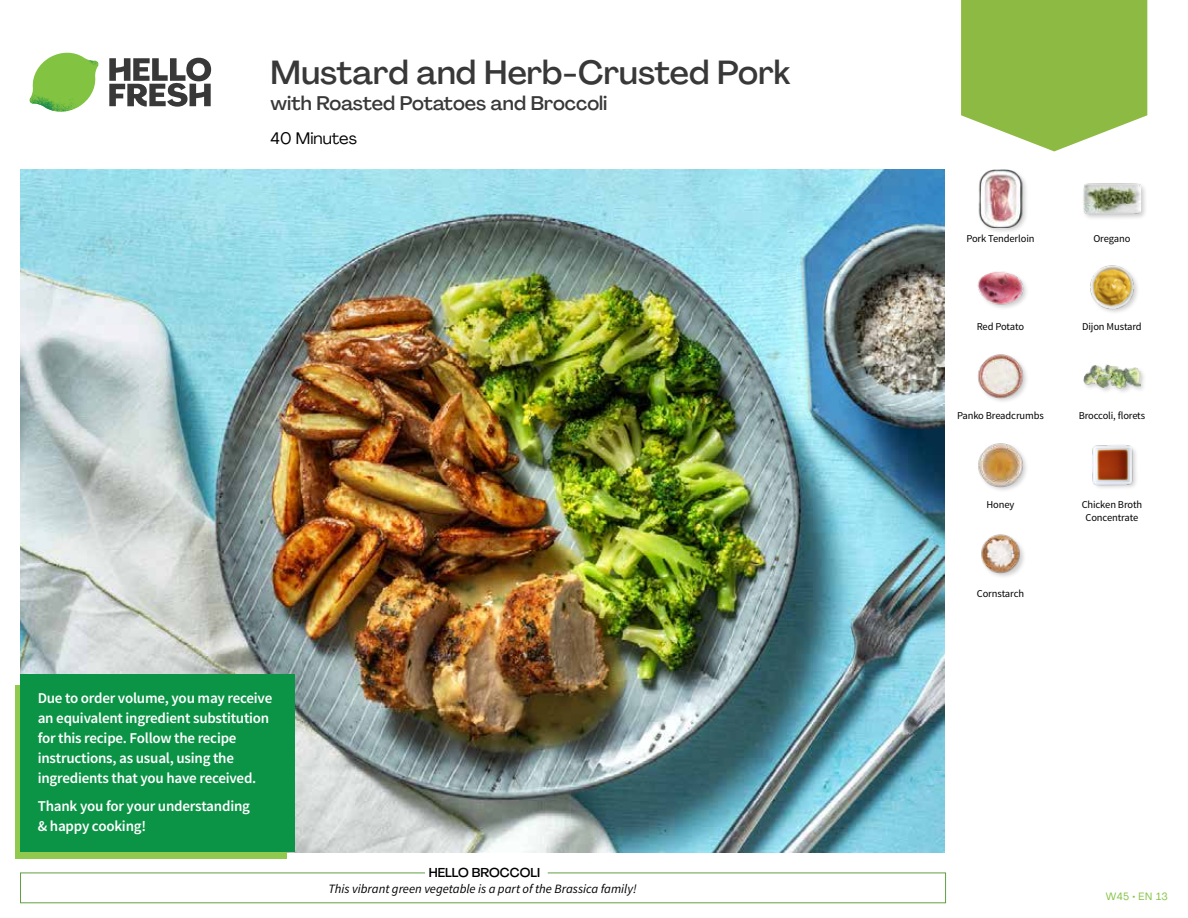
<style>
.page{position:relative;width:1188px;height:918px;background:#fff}
.page>*{position:absolute;margin:0;border:0;box-sizing:border-box;transform-origin:0 0}
.t1{font:500 33px "Agrandir";letter-spacing:-.005em;color:#383839}
.t2{font:500 19.5px "Agrandir";color:#383839}
.t3{font:16.5px "Agrandir";color:#000}
.t4{font:600 15px/20px "Source Sans Pro";letter-spacing:-.015em;color:#fff}
.t5{font:italic 12.75px "Source Sans Pro";color:#000}
.t6{font:500 12.75px "Agrandir";color:#000}
.t7{font:10.5px/13.5px "Source Sans Pro";letter-spacing:-.01em;color:#000;text-align:center}
.t8{font:10.5px "Agrandir";letter-spacing:.05em;color:#82c341}
</style>
<div class="page">
<svg style="left:109px;top:57px;width:102px;height:50px"></svg>
<svg style="left:34px;top:53px;width:62px;height:40px"></svg>
<img style="left:67px;top:53px;width:32px;height:26px">
<img style="left:33px;top:75px;width:59px;height:11px">
<img style="left:29px;top:79px;width:61px;height:33px">
<img style="left:65px;top:86px;width:27px;height:25px">
<div style="left:20px;top:873px;width:926px;height:30px;border:1px solid #609f43"></div>
<div style="left:425px;top:865px;width:123px;height:15px;background:#fff"></div>
<img style="left:21px;top:170px;width:924px;height:682px">
<svg style="left:961px;top:0;width:186px;height:151px"></svg>
<img style="left:981px;top:534px;width:43px;height:43px">
<img style="left:1092px;top:445px;width:44px;height:43px">
<img style="left:978px;top:443px;width:49px;height:48px">
<div style="left:1082px;top:364px;width:65px;height:31px;background:#000;opacity:.2"></div>
<img style="left:1083px;top:364px;width:58px;height:31px">
<img style="left:977px;top:354px;width:50px;height:47px">
<img style="left:1090px;top:265px;width:48px;height:48px">
<img style="left:977px;top:271px;width:50px;height:37px">
<div style="left:1082px;top:182px;width:65px;height:39px;background:#000;opacity:.2"></div>
<img style="left:1083px;top:182px;width:58px;height:39px">
<div style="left:978px;top:169px;width:51px;height:65px;background:#000;opacity:.2"></div>
<img style="left:978px;top:170px;width:51px;height:57px">
<div style="left:16px;top:685px;width:271px;height:174px;background:#91c84e"></div>
<div style="left:21px;top:674px;width:274px;height:178px;background:#0b9446"></div>
<h1 class="t1" style="left:271px;top:52px;width:521px">Mustard and Herb-Crusted Pork</h1>
<h2 class="t2" style="left:271px;top:91px;width:338px">with Roasted Potatoes and Broccoli</h2>
<p class="t3" style="left:271px;top:128px;width:88px">40 Minutes</p>
<p class="t4" style="left:38px;top:688px;width:236px">Due to order volume, you may receive an equivalent ingredient substitution for this recipe. Follow the recipe instructions, as usual, using the ingredients that you have received.</p>
<p class="t4" style="left:38px;top:797px;width:214px">Thank you for your understanding &amp; happy cooking!</p>
<p class="t6" style="left:429px;top:864px;width:113px">HELLO BROCCOLI</p>
<p class="t5" style="left:328px;top:881px;width:310px">This vibrant green vegetable is a part of the Brassica family!</p>
<p class="t7" style="left:966px;top:232px;width:70px">Pork Tenderloin</p>
<p class="t7" style="left:1093px;top:232px;width:38px">Oregano</p>
<p class="t7" style="left:977px;top:320px;width:49px">Red Potato</p>
<p class="t7" style="left:1082px;top:320px;width:61px">Dijon Mustard</p>
<p class="t7" style="left:957px;top:409px;width:88px">Panko Breadcrumbs</p>
<p class="t7" style="left:1079px;top:409px;width:68px">Broccoli, florets</p>
<p class="t7" style="left:986px;top:498px;width:30px">Honey</p>
<p class="t7" style="left:977px;top:587px;width:49px">Cornstarch</p>
<p class="t7" style="left:1082px;top:498px;width:62px">Chicken Broth<br>Concentrate</p>
<p class="t8" style="left:1106px;top:890px;width:64px">W45 • EN 13</p>
</div>
